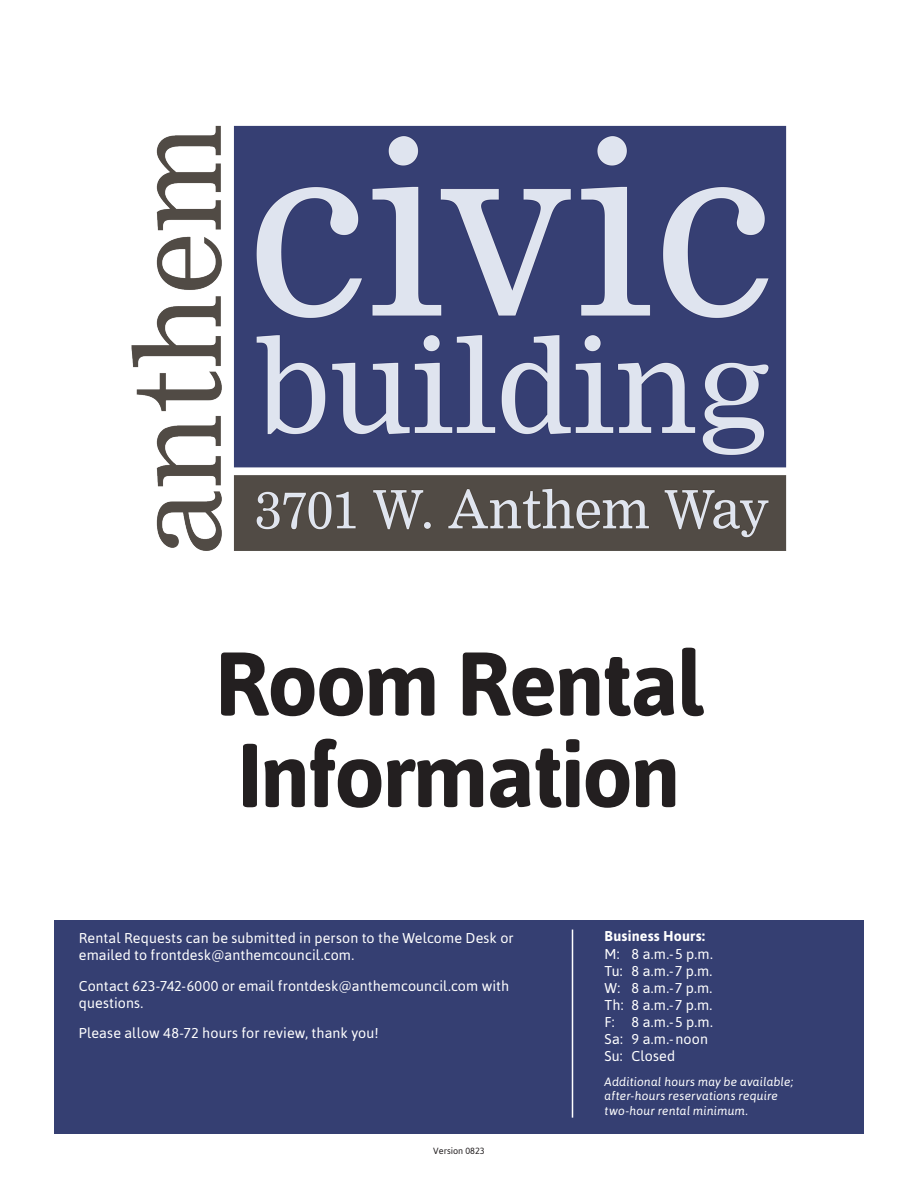
<style>
.page{position:relative;width:918px;height:1188px;background:#fff}
.page>*{position:absolute;margin:0;border:0;box-sizing:border-box;transform-origin:0 0}
.t1{font:700 90px/91.5px "Asap";letter-spacing:-.03em;color:#231f20}
.t2{font:14.25px/17.1px "Asap";letter-spacing:.01em;color:#fff}
.t3{font:700 14.25px "Asap";letter-spacing:.015em;color:#fff}
.t4{font:italic 12px/14.4px "Asap";letter-spacing:.015em;color:#fff}
.t5{font:9px "Asap";color:#231f20}
</style>
<div class="page">
<img style="left:131px;top:125px;width:656px;height:426px">
<div style="left:54px;top:920px;width:810px;height:214px;background:#353f72"></div>
<hr style="left:572px;top:930px;width:1px;height:188px;background:#fff">
<h1 class="t1" style="left:215px;top:637px;width:490px">Room Rental<br>Information</h1>
<p class="t2" style="left:79px;top:929px;width:437px">Rental Requests can be submitted in person to the Welcome Desk or emailed to frontdesk@anthemcouncil.com.</p>
<p class="t2" style="left:79px;top:977px;width:432px">Contact 623-742-6000 or email frontdesk@anthemcouncil.com with questions.</p>
<p class="t2" style="left:79px;top:1025px;width:301px">Please allow 48-72 hours for review, thank you!</p>
<p class="t5" style="left:433px;top:1146px;width:53px">Version 0823</p>
<p class="t3" style="left:605px;top:928px;width:102px">Business Hours:</p>
<p class="t2" style="left:605px;top:945px;width:110px">M: 8 a.m.-5 p.m.<br>Tu: 8 a.m.-7 p.m.<br>W: 8 a.m.-7 p.m.<br>Th: 8 a.m.-7 p.m.<br>F: 8 a.m.-5 p.m.<br>Sa: 9 a.m.-noon<br>Su: Closed</p>
<p class="t4" style="left:605px;top:1074px;width:190px">Additional hours may be available; after-hours reservations require two-hour rental minimum.</p>
</div>
